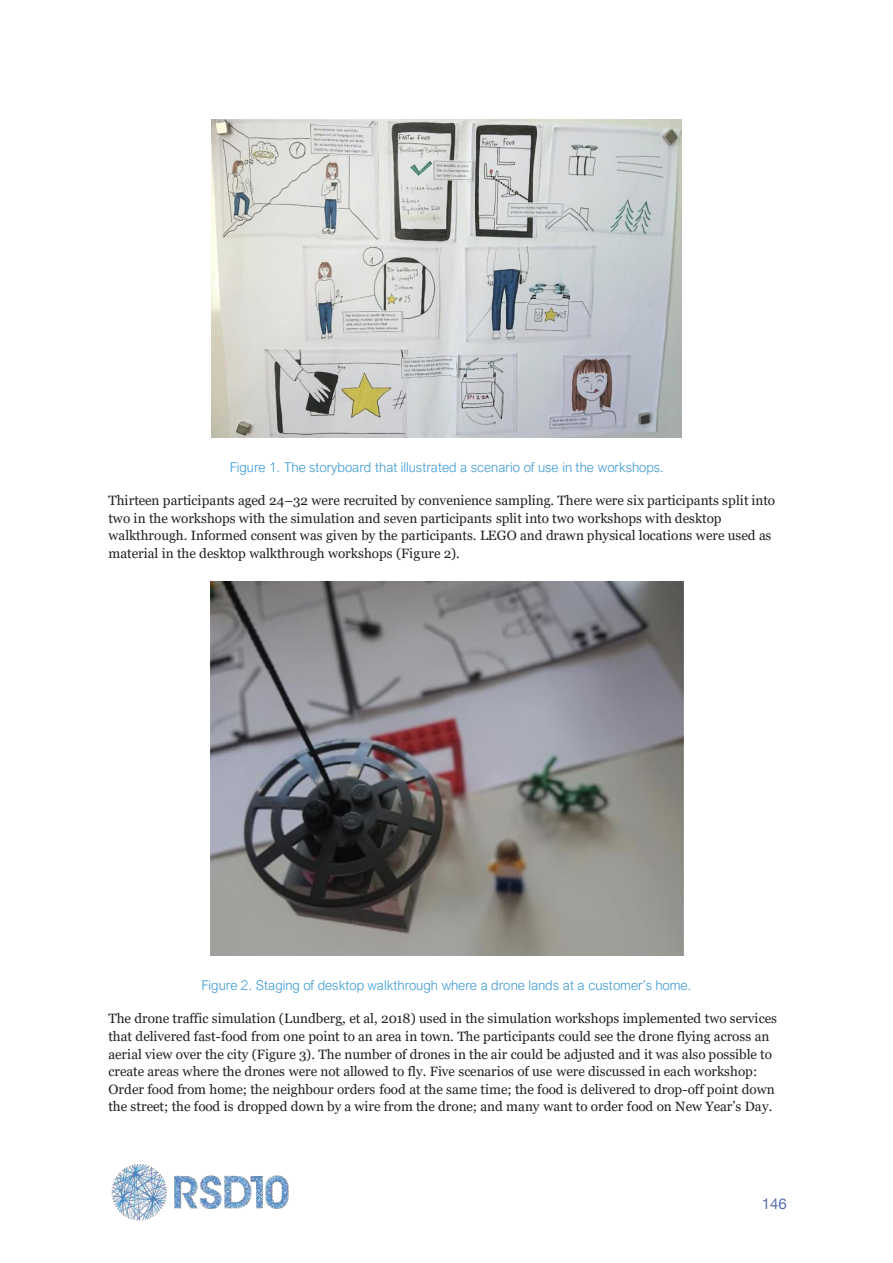
<style>
.page{position:relative;width:893px;height:1263px;background:#fff}
.page>*{position:absolute;margin:0;border:0;box-sizing:border-box;transform-origin:0 0}
.t1{font:15px "Helvetica Neue";color:#566eaf}
.t2{font:13.5px/17.7px "Georgia";letter-spacing:-.005em;color:#231f20}
.t3{font:300 13.5px "Arial Nova";color:#3e9bd5}
</style>
<div class="page">
<img style="left:111px;top:1164px;width:178px;height:57px">
<img style="left:212px;top:119px;width:470px;height:319px">
<img style="left:211px;top:581px;width:472px;height:375px">
<p class="t3" style="left:230px;top:459px;width:436px">Figure 1. The storyboard that illustrated a scenario of use in the workshops.</p>
<p class="t2" style="left:108px;top:492px;width:668px">Thirteen participants aged 24–32 were recruited by convenience sampling. There were six participants split into two in the workshops with the simulation and seven participants split into two workshops with desktop walkthrough. Informed consent was given by the participants. LEGO and drawn physical locations were used as material in the desktop walkthrough workshops (Figure 2).</p>
<p class="t3" style="left:202px;top:978px;width:491px">Figure 2. Staging of desktop walkthrough where a drone lands at a customer’s home.</p>
<p class="t2" style="left:108px;top:1010px;width:670px">The drone traffic simulation (Lundberg, et al, 2018) used in the simulation workshops implemented two services that delivered fast-food from one point to an area in town. The participants could see the drone flying across an aerial view over the city (Figure 3). The number of drones in the air could be adjusted and it was also possible to create areas where the drones were not allowed to fly. Five scenarios of use were discussed in each workshop:<br>Order food from home; the neighbour orders food at the same time; the food is delivered to drop-off point down the street; the food is dropped down by a wire from the drone; and many want to order food on New Year’s Day.</p>
<p class="t1" style="left:762px;top:1193px;width:27px">146</p>
</div>
